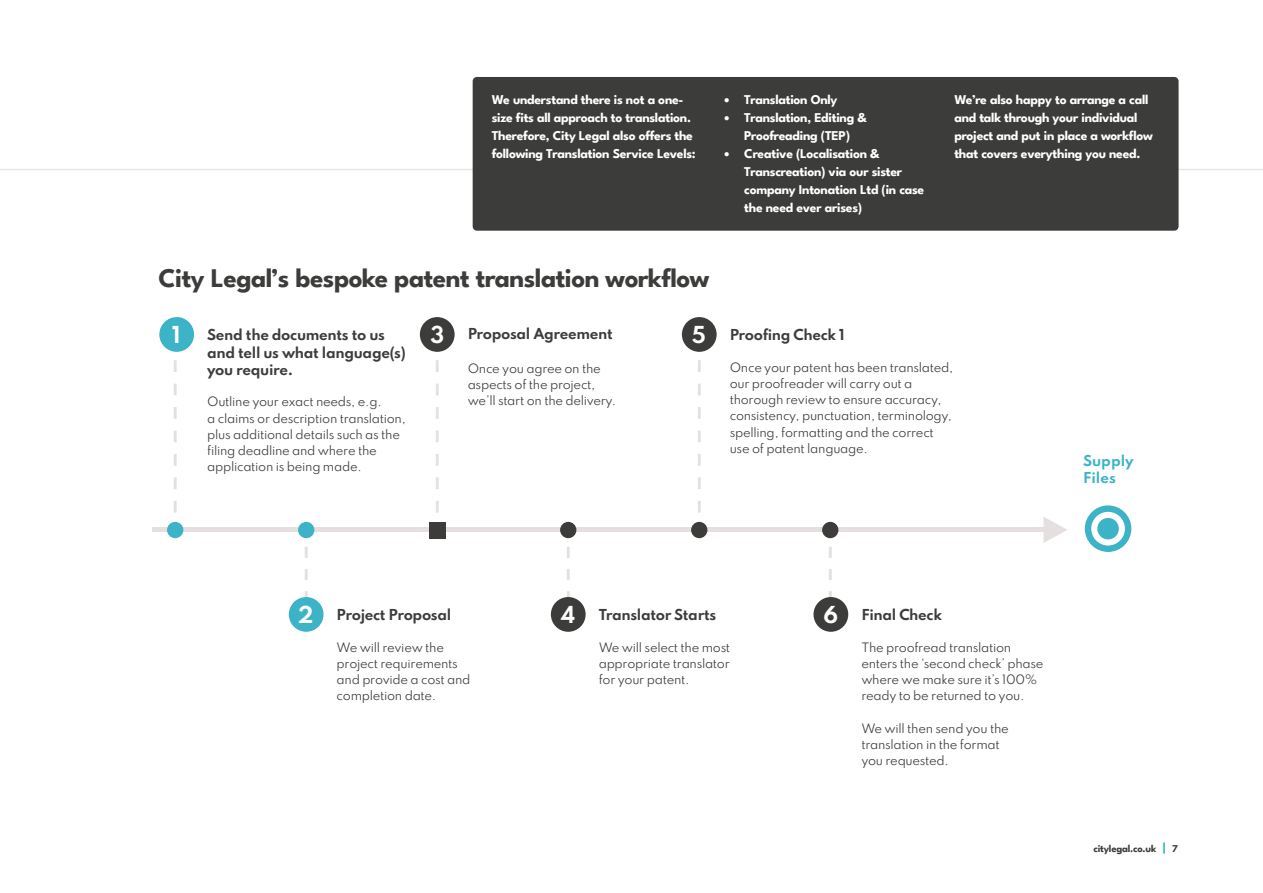
<style>
.page{position:relative;width:1263px;height:893px;background:#fff}
.page>*{position:absolute;margin:0;border:0;box-sizing:border-box;transform-origin:0 0}
.t1{font:700 27px "League Spartan";letter-spacing:-.02em;color:#3c3c3b}
.t2{font:700 20.7px "Spartan";color:#fff}
.t3{font:700 13.5px/18px "League Spartan";letter-spacing:-.02em;color:#fff}
.t4{font:700 13.35px/17.2px "Spartan";letter-spacing:-.025em;color:#3c3d3b}
.t5{font:700 13.35px/17.2px "Spartan";color:#3cb3c7}
.t6{font:11.55px/16.2px "Spartan";letter-spacing:-.025em;color:#3c3d3b}
.t7{font:700 10.5px "League Spartan";letter-spacing:-.02em;color:#3c3c3b}
.s1{font-size:13.5px;color:#3eb6cc}
</style>
<div class="page">
<div style="left:473px;top:77px;width:705px;height:154px;background:#3c3c3b;border-radius:4px"></div>
<svg style="left:174px;top:360px;width:3px;height:153px"></svg>
<svg style="left:305px;top:547px;width:3px;height:50px"></svg>
<svg style="left:436px;top:360px;width:3px;height:153px"></svg>
<svg style="left:567px;top:547px;width:3px;height:50px"></svg>
<svg style="left:698px;top:360px;width:3px;height:153px"></svg>
<svg style="left:829px;top:547px;width:3px;height:50px"></svg>
<div style="left:152px;top:527px;width:899px;height:5px;background:#e5dfdf"></div>
<svg style="left:1043px;top:517px;width:24px;height:26px"></svg>
<svg style="left:1085px;top:505px;width:46px;height:47px"></svg>
<div style="left:298px;top:522px;width:16px;height:16px;background:#3cb3c7;border-radius:50%"></div>
<div style="left:167px;top:522px;width:16px;height:16px;background:#3cb3c7;border-radius:50%"></div>
<div style="left:560px;top:522px;width:16px;height:16px;background:#3c3d3b;border-radius:50%"></div>
<div style="left:691px;top:522px;width:16px;height:16px;background:#3c3d3b;border-radius:50%"></div>
<div style="left:822px;top:522px;width:16px;height:16px;background:#3c3d3b;border-radius:50%"></div>
<div style="left:159px;top:317px;width:35px;height:35px;background:#3cb3c7;border-radius:50%"></div>
<div style="left:420px;top:317px;width:35px;height:35px;background:#3c3d3b;border-radius:50%"></div>
<div style="left:682px;top:317px;width:35px;height:35px;background:#3c3d3b;border-radius:50%"></div>
<div style="left:289px;top:597px;width:35px;height:35px;background:#3cb3c7;border-radius:50%"></div>
<div style="left:551px;top:597px;width:35px;height:35px;background:#3c3d3b;border-radius:50%"></div>
<div style="left:813px;top:597px;width:35px;height:35px;background:#3c3d3b;border-radius:50%"></div>
<div style="left:429px;top:522px;width:16px;height:16px;background:#3c3d3b"></div>
<p class="t3" style="left:492px;top:90px;width:206px">We understand there is not a one&shy;size fits all approach to translation.<br>Therefore, City Legal also offers the following Translation Service Levels:</p>
<p class="t3" style="left:723px;top:90px;width:116px">• Translation Only</p>
<p class="t3" style="left:723px;top:108px;width:145px;text-align:center">• Translation, Editing &amp;<br>Proofreading (TEP)</p>
<p class="t3" style="left:744px;top:144px;width:182px;text-indent:-21px">• Creative (Localisation &amp;<br>Transcreation) via our sister company Intonation Ltd (in case the need ever arises)</p>
<h1 class="t1" style="left:158px;top:257px;width:553px">City Legal’s bespoke patent translation workflow</h1>
<p class="t3" style="left:954px;top:90px;width:200px">We’re also happy to arrange a call and talk through your individual project and put in place a workflow that covers everything you need.</p>
<h2 class="t2" style="left:431px;top:319px;width:15px">3</h2>
<p class="t4" style="left:730px;top:326px;width:117px">Proofing Check 1</p>
<p class="t6" style="left:730px;top:359px;width:225px">Once your patent has been translated, our proofreader will carry out a thorough review to ensure accuracy, consistency, punctuation, terminology, spelling, formatting and the correct use of patent language.</p>
<h2 class="t2" style="left:172px;top:319px;width:10px">1</h2>
<p class="t4" style="left:468px;top:325px;width:147px">Proposal Agreement</p>
<p class="t6" style="left:468px;top:360px;width:150px">Once you agree on the aspects of the project, we’ll start on the delivery.</p>
<h2 class="t2" style="left:692px;top:319px;width:16px">5</h2>
<p class="t4" style="left:207px;top:326px;width:200px">Send the documents to us and tell us what language(s) you require.</p>
<p class="t6" style="left:207px;top:393px;width:200px">Outline your exact needs, e.g.<br>a claims or description translation, plus additional details such as the filing deadline and where the application is being made.</p>
<p class="t5" style="left:1083px;top:452px;width:52px">Supply<br>Files</p>
<h2 class="t2" style="left:299px;top:599px;width:17px">2</h2>
<p class="t4" style="left:599px;top:606px;width:119px">Translator Starts</p>
<p class="t6" style="left:599px;top:639px;width:133px;text-align:justify">We will select the most appropriate translator for your patent.</p>
<h2 class="t2" style="left:561px;top:599px;width:16px">4</h2>
<p class="t4" style="left:861px;top:606px;width:82px">Final Check</p>
<p class="t6" style="left:861px;top:639px;width:184px">The proofread translation enters the ‘second check’ phase where we make sure it’s 100% ready to be returned to you.</p>
<p class="t6" style="left:861px;top:720px;width:149px">We will then send you the translation in the format you requested.</p>
<h2 class="t2" style="left:823px;top:599px;width:16px">6</h2>
<p class="t4" style="left:337px;top:606px;width:116px">Project Proposal</p>
<p class="t6" style="left:337px;top:639px;width:135px">We will review the project requirements and provide a cost and completion date.</p>
<p class="t7" style="left:1093px;top:840px;width:86px">citylegal.co.uk <span class="s1">|</span> 7</p>
</div>
